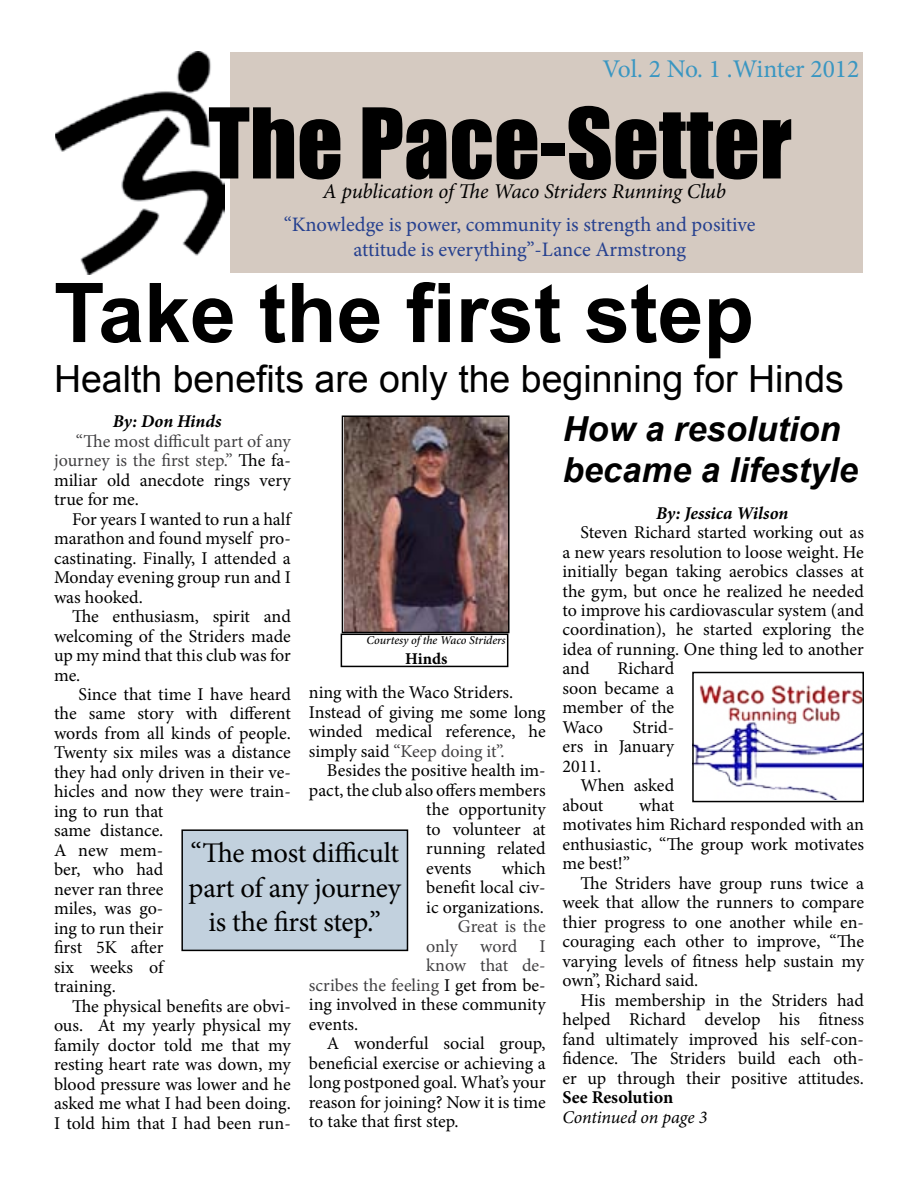
<style>
.page{position:relative;width:918px;height:1188px;background:#fff}
.page>*{position:absolute;margin:0;border:0;box-sizing:border-box;transform-origin:0 0}
.t1{font:90px "Impact";color:#000}
.t2{font:700 82.5px "Arial";color:#000}
.t3{font:37.5px "Arial";color:#000}
.t4{font:italic 700 34.5px/41.4px "Arial";color:#000}
.t5{font:28.5px/34.2px "Minion Pro";letter-spacing:-.015em;color:#000;text-align:center}
.t6{font:25.5px "Minion Pro";letter-spacing:-.005em;color:#3996c2}
.t7{font:italic 21px "Minion Pro";letter-spacing:-.01em;color:#000}
.t8{font:20.55px/24.6px "Minion Pro";letter-spacing:-.005em;color:#25408f;text-align:center}
.t9{font:18px/19.5px "Minion Pro";color:#000;text-align:justify}
.t10{font:18px/19.5px "Minion Pro";color:#414042;text-align:justify}
.t11{font:italic 700 18px "Minion Pro";letter-spacing:-.005em;color:#000}
.t12{font:italic 18px "Minion Pro";letter-spacing:-.01em;color:#000}
.t13{font:700 18px "Minion Pro";letter-spacing:-.005em;color:#000}
.t14{font:700 16.5px "Minion Pro";color:#000}
.t15{font:italic 500 12px "Minion Pro";letter-spacing:-.005em;color:#000}
.s1{color:#000}
.s2{color:#414042}
</style>
<div class="page">
<div style="left:182px;top:830px;width:225px;height:120px;background:#c2d1de"></div>
<div style="left:181px;top:829px;width:227px;height:122px;border:2px solid #000"></div>
<img style="left:56px;top:51px;width:169px;height:223px">
<div style="left:231px;top:53px;width:632px;height:220px;background:#d5cac1"></div>
<img style="left:345px;top:419px;width:162px;height:211px">
<div style="left:342px;top:416px;width:168px;height:217px;border:2px solid #000"></div>
<img style="left:695px;top:685px;width:166px;height:114px">
<div style="left:692px;top:672px;width:172px;height:130px;border:2px solid #000"></div>
<div style="left:341px;top:634px;width:167px;height:33px;border:2px solid #000"></div>
<h3 class="t6" style="left:602px;top:52px;width:258px">Vol. 2 No. 1 .Winter 2012</h3>
<h1 class="t1" style="left:208px;top:73px;width:585px">The Pace-Setter</h1>
<p class="t7" style="left:323px;top:177px;width:405px">A publication of The Waco Striders Running Club</p>
<p class="t8" style="left:284px;top:212px;width:473px">“Knowledge is power, community is strength and positive attitude is everything”-Lance Armstrong</p>
<h2 class="t2" style="left:54px;top:258px;width:701px">Take the first step</h2>
<h3 class="t3" style="left:54px;top:354px;width:791px">Health benefits are only the beginning for Hinds</h3>
<h3 class="t4" style="left:563px;top:409px;width:297px">How a resolution became a lifestyle</h3>
<p class="t11" style="left:656px;top:500px;width:134px">By: Jessica Wilson</p>
<p class="t9" style="left:563px;top:523px;width:303px;text-indent:18px">Steven Richard started working out as a new years resolution to loose weight. He initially began taking aerobics classes at the gym, but once he realized he needed to improve his cardiovascular system (and coordination), he started exploring the idea of running. One thing led to another and</p>
<p class="t11" style="left:113px;top:409px;width:110px">By: Don Hinds</p>
<p class="t10" style="left:54px;top:431px;width:238px;text-indent:22px">“The most difficult part of any journey is the first step.” <span class="s1">The fa&shy;miliar old anecdote rings very true for me.</span></p>
<p class="t9" style="left:54px;top:509px;width:238px;text-indent:18px">For years I wanted to run a half marathon and found myself pro&shy;castinating. Finally, I attended a Monday evening group run and I was hooked.</p>
<p class="t9" style="left:54px;top:607px;width:238px;text-indent:18px">The enthusiasm, spirit and welcoming of the Striders made up my mind that this club was for me.</p>
<p class="t9" style="left:54px;top:685px;width:238px;text-align:left;text-indent:25px">Since that time I have heard the same story with different words from all kinds of people.<br>Twenty six miles was a distance they had only driven in their ve&shy;hicles and now they were train&shy;ing to run that<br>same distance.<br>A new mem-<br>ber, who had<br>never ran three<br>miles, was go-<br>ing to run their<br>first 5K after<br>six weeks of<br>training.</p>
<p class="t9" style="left:54px;top:996px;width:238px;text-indent:18px">The physical benefits are obvi&shy;ous. At my yearly physical my family doctor told me that my resting heart rate was down, my blood pressure was lower and he asked me what I had been doing.<br>I told him that I had been run-</p>
<p class="t15" style="left:367px;top:632px;width:141px">Courtesy of the Waco Striders</p>
<p class="t14" style="left:405px;top:647px;width:44px">Hinds</p>
<p class="t9" style="left:563px;top:659px;width:113px;text-indent:55px">Richard soon became a member of the Waco</p>
<p class="t9" style="left:309px;top:683px;width:238px;text-align:left">ning with the Waco Striders.<br>Instead of giving me some long winded medical reference, he simply said <span class="s2">“Keep doing it”.</span></p>
<p class="t9" style="left:327px;top:761px;width:220px">Besides the positive health im-</p>
<p class="t9" style="left:309px;top:780px;width:238px">pact, the club also offers members</p>
<p class="t9" style="left:426px;top:800px;width:121px">the opportunity</p>
<p class="t9" style="left:426px;top:819px;width:121px">to volunteer at</p>
<p class="t9" style="left:426px;top:839px;width:121px">running related</p>
<p class="t9" style="left:426px;top:858px;width:47px">events</p>
<p class="t9" style="left:563px;top:718px;width:113px;text-indent:70px">Strid&shy;ers in January 2011.</p>
<p class="t9" style="left:563px;top:776px;width:113px;text-indent:18px">When asked about</p>
<p class="t9" style="left:563px;top:796px;width:303px;text-align:left;text-indent:77px">what<br>motivates him Richard responded with an enthusiastic, “The group work motivates me best!”</p>
<p class="t9" style="left:563px;top:874px;width:303px;text-indent:18px">The Striders have group runs twice a week that allow the runners to compare thier progress to one another while en&shy;couraging each other to improve, “The varying levels of fitness help sustain my own”, Richard said.</p>
<p class="t9" style="left:563px;top:990px;width:303px;text-indent:18px">His membership in the Striders had helped Richard develop his fitness fand ultimately improved his self-con&shy;fidence. The Striders build each oth&shy;er up through their positive attitudes.</p>
<p class="t13" style="left:563px;top:1085px;width:112px">See Resolution</p>
<p class="t12" style="left:563px;top:1105px;width:146px">Continued on page 3</p>
<h3 class="t5" style="left:189px;top:836px;width:214px">“The most difficult part of any journey is the first step.”</h3>
<p class="t9" style="left:426px;top:858px;width:121px;text-indent:75px">which benefit local civ&shy;ic organizations.</p>
<p class="t10" style="left:458px;top:917px;width:89px">Great is the</p>
<p class="t10" style="left:426px;top:936px;width:121px">only word I</p>
<p class="t10" style="left:426px;top:956px;width:121px">know that de-</p>
<p class="t10" style="left:309px;top:975px;width:238px">scribes the feeling <span class="s1">I get from be-</span></p>
<p class="t9" style="left:309px;top:995px;width:238px">ing involved in these community</p>
<p class="t9" style="left:309px;top:1014px;width:51px">events.</p>
<p class="t9" style="left:327px;top:1034px;width:220px">A wonderful social group,</p>
<p class="t9" style="left:309px;top:1053px;width:238px">beneficial exercise or achieving a</p>
<p class="t9" style="left:309px;top:1073px;width:238px">long postponed goal. What’s your</p>
<p class="t9" style="left:309px;top:1092px;width:238px">reason for joining? Now it is time</p>
<p class="t9" style="left:309px;top:1112px;width:151px">to take that first step.</p>
</div>
